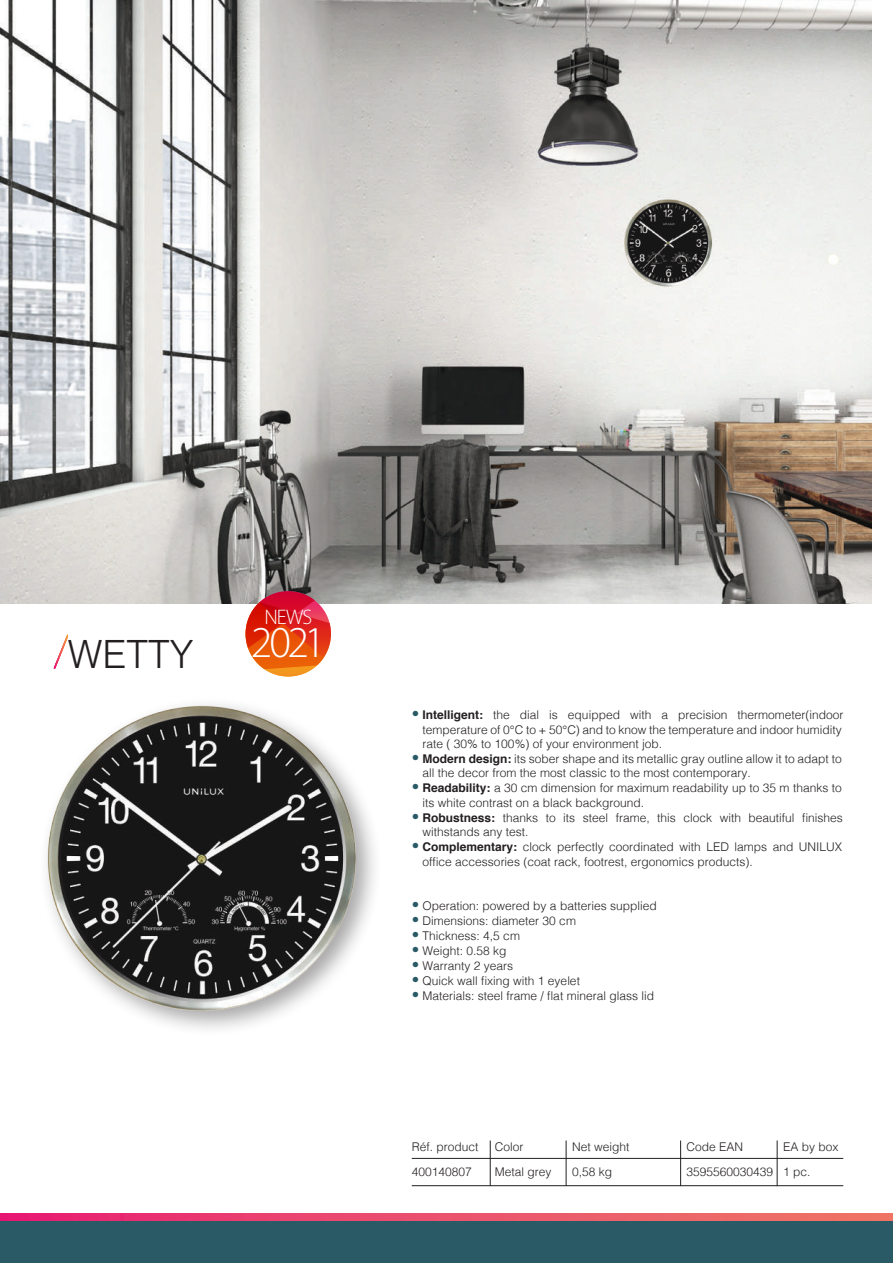
<style>
.page{position:relative;width:893px;height:1263px;background:#fff}
.page>*{position:absolute;margin:0;border:0;box-sizing:border-box;transform-origin:0 0}
.t1{font:300 44.25px "Myriad Pro";color:#fff}
.t2{font:300 39px "Helvetica";color:#231f20}
.t3{font:300 21.15px "Myriad Pro";color:#fff}
.t4{font:300 12px/14.4px "Helvetica";color:#231f20}
.s1{font-size:15px;color:#2a5a65}
.s2{font-weight:700}
</style>
<div class="page">
<img style="left:0;top:0;width:872px;height:604px">
<svg style="left:54px;top:634px;width:14px;height:34px"></svg>
<div style="left:0;top:1221px;width:893px;height:42px;background:#2a5a65"></div>
<svg style="left:0;top:1213px;width:893px;height:8px"></svg>
<hr style="left:412px;top:1158px;width:431px;height:1px;background:#231f20">
<hr style="left:412px;top:1185px;width:431px;height:1px;background:#231f20">
<hr style="left:490px;top:1140px;width:1px;height:46px;background:#231f20">
<hr style="left:566px;top:1140px;width:1px;height:46px;background:#231f20">
<hr style="left:680px;top:1140px;width:1px;height:46px;background:#231f20">
<hr style="left:777px;top:1140px;width:1px;height:46px;background:#231f20">
<div style="left:38px;top:696px;width:344px;height:341px;background:#231f20;opacity:.4"></div>
<img style="left:38px;top:696px;width:341px;height:323px">
<svg style="left:246px;top:591px;width:85px;height:85px"></svg>
<h2 class="t2" style="left:68px;top:621px;width:127px">WETTY</h2>
<h3 class="t3" style="left:264px;top:606px;width:49px">NEWS</h3>
<h1 class="t1" style="left:251px;top:618px;width:76px">2021</h1>
<p class="t4" style="left:423px;top:707px;width:422px;text-indent:-11px"><span class="s1">•</span> <span class="s2">Intelligent:</span> the dial is equipped with a precision thermometer(indoor temperature of 0°C to + 50°C) and to know the temperature and indoor humidity rate ( 30% to 100%) of your environment job.</p>
<p class="t4" style="left:423px;top:751px;width:421px;text-indent:-11px"><span class="s1">•</span> <span class="s2">Modern design:</span> its sober shape and its metallic gray outline allow it to adapt to all the decor from the most classic to the most contemporary.</p>
<p class="t4" style="left:423px;top:780px;width:421px;text-indent:-11px"><span class="s1">•</span> <span class="s2">Readability:</span> a 30 cm dimension for maximum readability up to 35 m thanks to its white contrast on a black background.</p>
<p class="t4" style="left:423px;top:809px;width:422px;text-indent:-11px"><span class="s1">•</span> <span class="s2">Robustness:</span> thanks to its steel frame, this clock with beautiful finishes withstands any test.</p>
<p class="t4" style="left:423px;top:839px;width:421px;text-indent:-11px"><span class="s1">•</span> <span class="s2">Complementary:</span> clock perfectly coordinated with LED lamps and UNILUX office accessories (coat rack, footrest, ergonomics products).</p>
<p class="t4" style="left:412px;top:897px;width:246px"><span class="s1">•</span> Operation: powered by a batteries supplied</p>
<p class="t4" style="left:412px;top:912px;width:166px"><span class="s1">•</span> Dimensions: diameter 30 cm</p>
<p class="t4" style="left:412px;top:927px;width:110px"><span class="s1">•</span> Thickness: 4,5 cm</p>
<p class="t4" style="left:412px;top:942px;width:96px"><span class="s1">•</span> Weight: 0.58 kg</p>
<p class="t4" style="left:412px;top:957px;width:103px"><span class="s1">•</span> Warranty 2 years</p>
<p class="t4" style="left:412px;top:972px;width:170px"><span class="s1">•</span> Quick wall fixing with 1 eyelet</p>
<p class="t4" style="left:412px;top:987px;width:244px"><span class="s1">•</span> Materials: steel frame / flat mineral glass lid</p>
<p class="t4" style="left:412px;top:1139px;width:68px">Réf. product</p>
<p class="t4" style="left:495px;top:1139px;width:30px">Color</p>
<p class="t4" style="left:572px;top:1139px;width:59px">Net weight</p>
<p class="t4" style="left:687px;top:1139px;width:58px">Code EAN</p>
<p class="t4" style="left:783px;top:1139px;width:57px">EA by box</p>
<p class="t4" style="left:412px;top:1164px;width:62px">400140807</p>
<p class="t4" style="left:495px;top:1164px;width:58px">Metal grey</p>
<p class="t4" style="left:572px;top:1164px;width:42px">0,58 kg</p>
<p class="t4" style="left:687px;top:1164px;width:125px">3595560030439 1 pc.</p>
</div>
